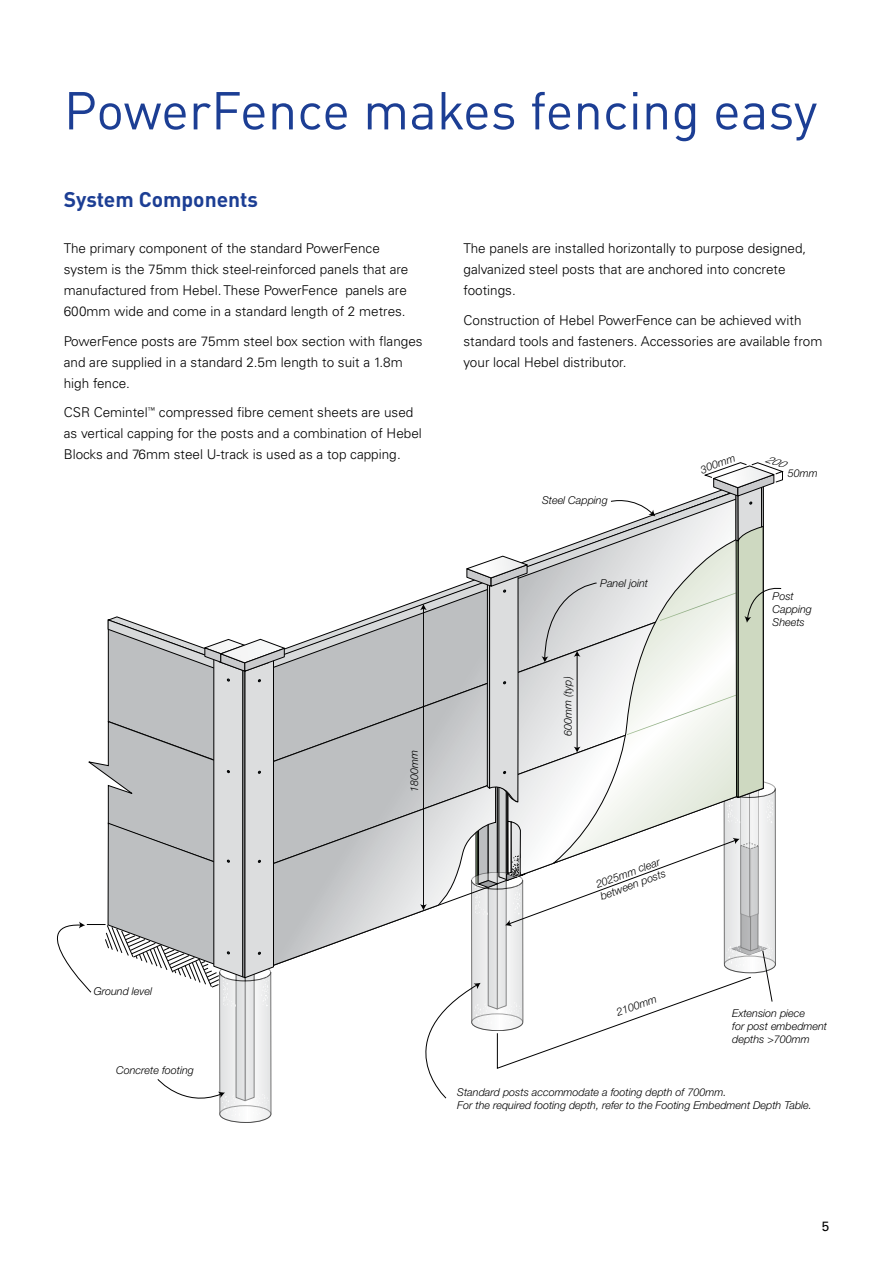
<style>
.page{position:relative;width:893px;height:1263px;background:#fff}
.page>*{position:absolute;margin:0;border:0;box-sizing:border-box;transform-origin:0 0}
.t1{font:52.5px "DIN Pro";color:#1c3e94}
.t2{font:700 21px "DIN Pro";color:#1c3e94}
.t3{font:300 13.5px/21px "Univers";color:#000}
.t4{font:13.5px "Univers";color:#000}
.t5{font:italic 300 10.8px/12.9px "Helvetica Neue";color:#000}
</style>
<div class="page">
<svg style="left:56px;top:462px;width:728px;height:661px"></svg>
<h1 class="t1" style="left:64px;top:69px;width:755px">PowerFence makes fencing easy</h1>
<h2 class="t2" style="left:64px;top:182px;width:196px">System Components</h2>
<p class="t3" style="left:64px;top:238px;width:346px">The primary component of the standard PowerFence system is the 75mm thick steel-reinforced panels that are manufactured from Hebel. These PowerFence panels are 600mm wide and come in a standard length of 2 metres.</p>
<p class="t3" style="left:64px;top:331px;width:360px">PowerFence posts are 75mm steel box section with flanges and are supplied in a standard 2.5m length to suit a 1.8m high fence.</p>
<p class="t3" style="left:64px;top:402px;width:360px">CSR Cemintel<sup>™</sup> compressed fibre cement sheets are used as vertical capping for the posts and a combination of Hebel<br>Blocks and 76mm steel U-track is used as a top capping.</p>
<p class="t5" style="left:94px;top:984px;width:60px">Ground level</p>
<p class="t5" style="left:116px;top:1063px;width:79px">Concrete footing</p>
<p class="t5" style="left:408px;top:792px;width:44px;rotate:-90deg">1800mm</p>
<p class="t3" style="left:463px;top:238px;width:344px">The panels are installed horizontally to purpose designed, galvanized steel posts that are anchored into concrete footings.</p>
<p class="t3" style="left:463px;top:309px;width:360px">Construction of Hebel PowerFence can be achieved with standard tools and fasteners. Accessories are available from your local Hebel distributor.</p>
<p class="t5" style="left:542px;top:494px;width:67px">Steel Capping</p>
<p class="t5" style="left:600px;top:576px;width:49px">Panel joint</p>
<p class="t5" style="left:561px;top:736px;width:62px;rotate:-90deg">600mm (typ)</p>
<p class="t5" style="left:699px;top:464px;width:37px;rotate:-20deg">300mm</p>
<p class="t5" style="left:788px;top:467px;width:31px">50mm</p>
<p class="t5" style="left:773px;top:590px;width:41px">Post<br>Capping<br>Sheets</p>
<p class="t5" style="left:594px;top:878px;width:70px;rotate:-20deg">2025mm clear between posts</p>
<p class="t5" style="left:615px;top:1006px;width:43px;rotate:-20deg">2100mm</p>
<p class="t5" style="left:732px;top:1006px;width:96px">Extension piece<br>for post embedment depths &gt;700mm</p>
<p class="t5" style="left:457px;top:1085px;width:356px">Standard posts accommodate a footing depth of 700mm.<br>For the required footing depth, refer to the Footing Embedment Depth Table.</p>
<p class="t4" style="left:822px;top:1218px;width:9px">5</p>
</div>
